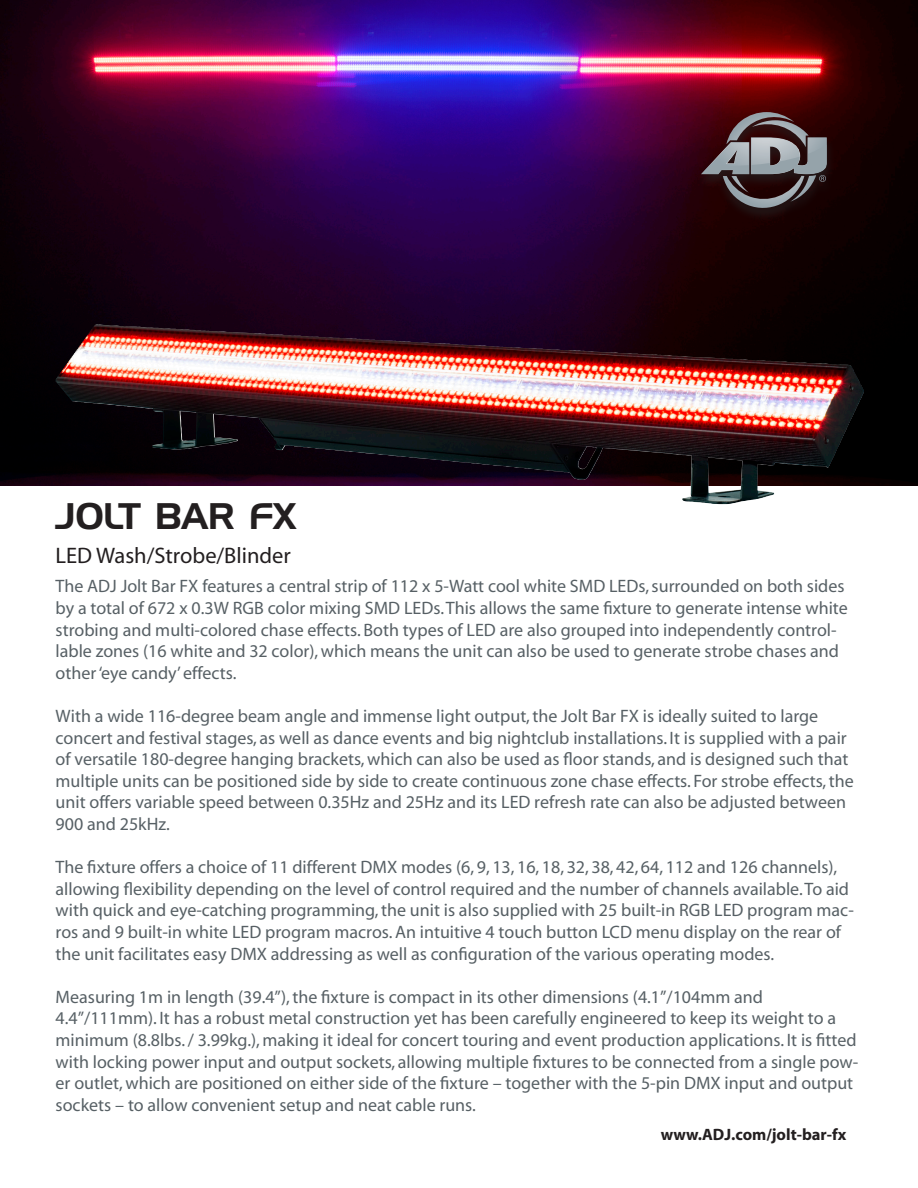
<style>
.page{position:relative;width:918px;height:1188px;background:#fff}
.page>*{position:absolute;margin:0;border:0;box-sizing:border-box;transform-origin:0 0}
.t1{font:36px "Handel Gothic BT";color:#231f20}
.t2{font:22.5px "Myriad";color:#231f20}
.t3{font:18px/21.6px "Myriad";color:#576065}
.t4{font:700 16.5px "Myriad";color:#231f20}
.s1{color:#fff}
</style>
<div class="page">
<img style="left:0;top:0;width:918px;height:486px">
<div style="left:695px;top:111px;width:140px;height:112px;background:#231f20;opacity:.75"></div>
<svg style="left:701px;top:112px;width:126px;height:102px;background:#564447"></svg>
<img style="left:56px;top:324px;width:206px;height:126px">
<p class="t1" style="left:56px;top:494px;width:309px">JOLT BAR FX<span class="s1">BW</span></p>
<p class="t2" style="left:56px;top:544px;width:237px">LED Wash/Strobe/Blinder</p>
<p class="t3" style="left:56px;top:576px;width:794px">The ADJ Jolt Bar FX features a central strip of 112 x 5-Watt cool white SMD LEDs, surrounded on both sides by a total of 672 x 0.3W RGB color mixing SMD LEDs. This allows the same fixture to generate intense white strobing and multi-colored chase effects. Both types of LED are also grouped into independently control&shy;lable zones (16 white and 32 color), which means the unit can also be used to generate strobe chases and other ‘eye candy’ effects.</p>
<p class="t3" style="left:56px;top:706px;width:800px">With a wide 116-degree beam angle and immense light output, the Jolt Bar FX is ideally suited to large concert and festival stages, as well as dance events and big nightclub installations. It is supplied with a pair of versatile 180-degree hanging brackets, which can also be used as floor stands, and is designed such that multiple units can be positioned side by side to create continuous zone chase effects. For strobe effects, the unit offers variable speed between 0.35Hz and 25Hz and its LED refresh rate can also be adjusted between 900 and 25kHz.</p>
<p class="t3" style="left:56px;top:857px;width:800px">The fixture offers a choice of 11 different DMX modes (6, 9, 13, 16, 18, 32, 38, 42, 64, 112 and 126 channels), allowing flexibility depending on the level of control required and the number of channels available. To aid with quick and eye-catching programming, the unit is also supplied with 25 built-in RGB LED program mac&shy;ros and 9 built-in white LED program macros. An intuitive 4 touch button LCD menu display on the rear of the unit facilitates easy DMX addressing as well as configuration of the various operating modes.</p>
<p class="t3" style="left:56px;top:987px;width:804px">Measuring 1m in length (39.4”), the fixture is compact in its other dimensions (4.1”/104mm and 4.4”/111mm). It has a robust metal construction yet has been carefully engineered to keep its weight to a minimum (8.8lbs. / 3.99kg.), making it ideal for concert touring and event production applications. It is fitted with locking power input and output sockets, allowing multiple fixtures to be connected from a single pow&shy;er outlet, which are positioned on either side of the fixture – together with the 5-pin DMX input and output sockets – to allow convenient setup and neat cable runs.</p>
<p class="t4" style="left:661px;top:1126px;width:187px">www.ADJ.com/jolt-bar-fx</p>
</div>
